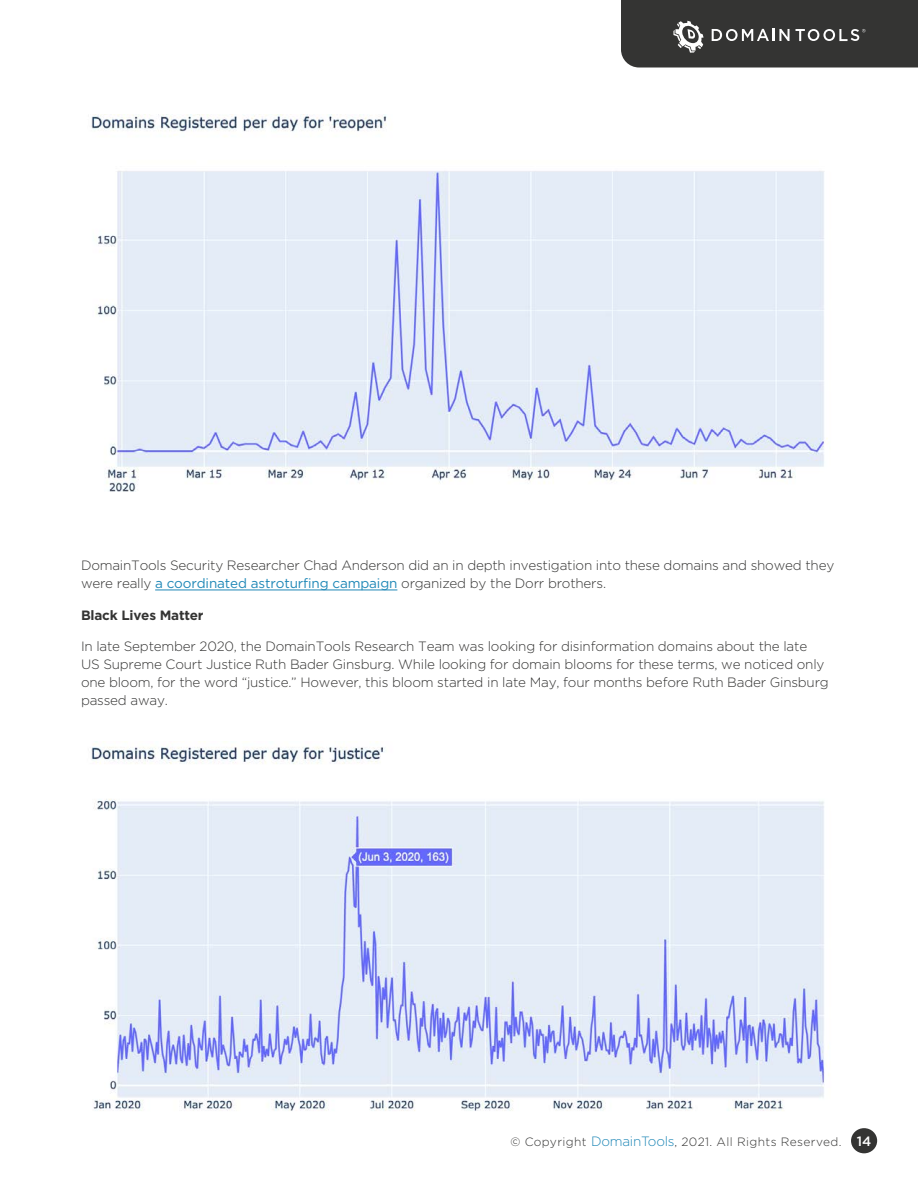
<style>
.page{position:relative;width:918px;height:1188px;background:#fff}
.page>*{position:absolute;margin:0;border:0;box-sizing:border-box;transform-origin:0 0}
.body{font:300 13.5px/18px "Gotham";letter-spacing:-.015em;color:#343433}
.body-2{font:700 13.5px "Gotham";letter-spacing:-.015em;color:#343433}
.t1{font:300 12px "Gotham";letter-spacing:.03em;color:#343433}
.s1{font-weight:400;color:#2088b7}
.s2{font-size:13.5px;color:#2088b7}
.s3{font-weight:500;font-size:13.5px;color:#fff}
</style>
<div class="page">
<hr style="left:155px;top:590px;width:242px;height:1px;background:#2088b7">
<img style="left:91px;top:115px;width:737px;height:377px">
<img style="left:91px;top:741px;width:738px;height:370px">
<svg style="left:621px;top:0;width:297px;height:68px;background:#40403f"></svg>
<div style="left:851px;top:1128px;width:26px;height:25px;background:#343433;border-radius:50%"></div>
<p class="body" style="left:81px;top:556px;width:755px">DomainTools Security Researcher Chad Anderson did an in depth investigation into these domains and showed they were really <span class="s1">a coordinated astroturfing campaign</span> organized by the Dorr brothers.</p>
<p class="body-2" style="left:81px;top:607px;width:124px">Black Lives Matter</p>
<p class="body" style="left:81px;top:637px;width:749px">In late September 2020, the DomainTools Research Team was looking for disinformation domains about the late US Supreme Court Justice Ruth Bader Ginsburg. While looking for domain blooms for these terms, we noticed only one bloom, for the word “justice.” However, this bloom started in late May, four months before Ruth Bader Ginsburg passed away.</p>
<p class="t1" style="left:511px;top:1134px;width:362px">© Copyright <span class="s2">DomainTools</span>, 2021. All Rights Reserved. <span class="s3">14</span></p>
</div>
